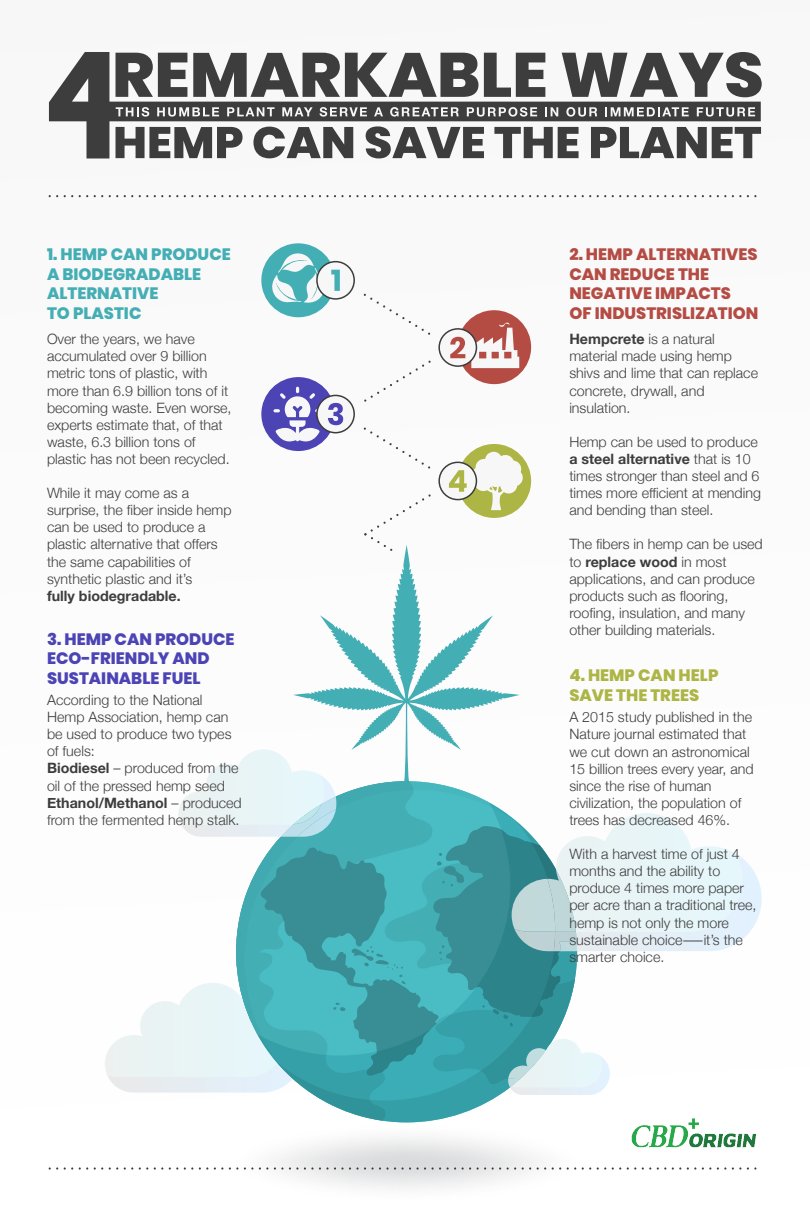
<style>
.page{position:relative;width:810px;height:1208px;background:#fff}
.page>*{position:absolute;margin:0;border:0;box-sizing:border-box;transform-origin:0 0}
.t1{font:800 16.5px/19.8px "Poppins";color:#b54c44}
.t2{font:800 16.5px/19.8px "Poppins";color:#44aeb5}
.t3{font:800 16.5px/19.8px "Poppins";color:#4c44b5}
.t4{font:800 16.5px/19.8px "Poppins";color:#adb544}
.t5{font:300 14.25px/17.1px "Helvetica Neue";color:#3d3d3d}
.t6{font:700 14.25px "Helvetica Neue";color:#3d3d3d}
.s1{font-weight:700}
</style>
<div class="page">
<svg style="left:49px;top:52px;width:712px;height:106px;fill:#3d3d3d"></svg>
<svg style="left:116px;top:107px;width:33px;height:10px"></svg>
<svg style="left:157px;top:107px;width:62px;height:10px"></svg>
<svg style="left:227px;top:107px;width:48px;height:9px"></svg>
<svg style="left:282px;top:107px;width:31px;height:9px"></svg>
<svg style="left:320px;top:107px;width:47px;height:10px"></svg>
<svg style="left:374px;top:107px;width:9px;height:9px"></svg>
<svg style="left:390px;top:107px;width:69px;height:10px"></svg>
<svg style="left:467px;top:107px;width:70px;height:10px"></svg>
<svg style="left:545px;top:107px;width:13px;height:9px"></svg>
<svg style="left:566px;top:107px;width:31px;height:10px"></svg>
<svg style="left:605px;top:107px;width:84px;height:9px"></svg>
<svg style="left:697px;top:107px;width:58px;height:10px"></svg>
<svg style="left:116px;top:127px;width:127px;height:31px"></svg>
<svg style="left:253px;top:127px;width:100px;height:31px"></svg>
<svg style="left:366px;top:126px;width:118px;height:32px"></svg>
<svg style="left:494px;top:127px;width:85px;height:31px"></svg>
<svg style="left:591px;top:127px;width:170px;height:31px"></svg>
<svg style="left:293px;top:554px;width:227px;height:227px"></svg>
<div style="left:107px;top:1063px;width:129px;height:29px;background:#e8f1f3"></div>
<div style="left:578px;top:853px;width:184px;height:98px;background:#e7f4f8"></div>
<img style="left:178px;top:749px;width:158px;height:72px">
<img style="left:180px;top:774px;width:156px;height:62px">
<img style="left:578px;top:1047px;width:20px;height:8px">
<img style="left:578px;top:1055px;width:32px;height:40px">
<svg style="left:236px;top:781px;width:342px;height:341px;background:#69b7bd"></svg>
<img style="left:236px;top:1137px;width:340px;height:51px">
<img style="left:631px;top:1118px;width:125px;height:30px">
<svg style="left:50px;top:1167px;width:707px;height:2px"></svg>
<svg style="left:50px;top:195px;width:707px;height:2px"></svg>
<div style="left:261px;top:243px;width:74px;height:74px;background:#44aeb5;border-radius:50%"></div>
<div style="left:261px;top:377px;width:74px;height:74px;background:#4c44b5;border-radius:50%"></div>
<div style="left:457px;top:310px;width:74px;height:74px;background:#b54c44;border-radius:50%"></div>
<div style="left:457px;top:444px;width:74px;height:74px;background:#adb544;border-radius:50%"></div>
<svg style="left:363px;top:293px;width:68px;height:42px"></svg>
<svg style="left:363px;top:427px;width:68px;height:42px"></svg>
<svg style="left:364px;top:360px;width:67px;height:42px"></svg>
<svg style="left:364px;top:494px;width:67px;height:60px"></svg>
<div style="left:317px;top:262px;width:37px;height:37px;background:#f7f7f7;border-radius:50%"></div>
<div style="left:316px;top:261px;width:39px;height:39px;border:2px solid #3d3d3d;border-radius:50%"></div>
<svg style="left:272px;top:251px;width:68px;height:52px"></svg>
<svg style="left:471px;top:322px;width:48px;height:46px"></svg>
<div style="left:439px;top:329px;width:37px;height:37px;background:#f7f7f7;border-radius:50%"></div>
<div style="left:438px;top:328px;width:39px;height:39px;border:2px solid #3d3d3d;border-radius:50%"></div>
<svg style="left:450px;top:337px;width:15px;height:21px"></svg>
<svg style="left:274px;top:387px;width:48px;height:54px"></svg>
<div style="left:317px;top:395px;width:37px;height:38px;background:#f7f7f7;border-radius:50%"></div>
<div style="left:316px;top:395px;width:39px;height:38px;border:2px solid #3d3d3d;border-radius:50%"></div>
<svg style="left:328px;top:403px;width:15px;height:22px"></svg>
<svg style="left:439px;top:462px;width:37px;height:37px"></svg>
<div style="left:438px;top:461px;width:39px;height:39px;border:2px solid #3d3d3d;border-radius:50%"></div>
<svg style="left:449px;top:452px;width:75px;height:58px"></svg>
<p class="t2" style="left:47px;top:244px;width:185px">1. HEMP CAN PRODUCE<br>A BIODEGRADABLE<br>ALTERNATIVE<br>TO PLASTIC</p>
<p class="t5" style="left:47px;top:332px;width:186px">Over the years, we have accumulated over 9 billion metric tons of plastic, with more than 6.9 billion tons of it becoming waste. Even worse, experts estimate that, of that waste, 6.3 billion tons of plastic has not been recycled.</p>
<p class="t5" style="left:47px;top:486px;width:186px">While it may come as a surprise, the fiber inside hemp can be used to produce a plastic alternative that offers the same capabilities of synthetic plastic and it’s</p>
<p class="t6" style="left:47px;top:590px;width:135px">fully biodegradable.</p>
<p class="t3" style="left:47px;top:629px;width:189px">3. HEMP CAN PRODUCE<br>ECO-FRIENDLY AND<br>SUSTAINABLE FUEL</p>
<p class="t5" style="left:47px;top:692px;width:196px">According to the National<br>Hemp Association, hemp can be used to produce two types of fuels:<br><span class="s1">Biodiesel</span> – produced from the oil of the pressed hemp seed<br><span class="s1">Ethanol/Methanol</span> – produced from the fermented hemp stalk.</p>
<p class="t1" style="left:569px;top:244px;width:190px">2. HEMP ALTERNATIVES<br>CAN REDUCE THE<br>NEGATIVE IMPACTS<br>OF INDUSTRISLIZATION</p>
<p class="t5" style="left:569px;top:332px;width:190px"><span class="s1">Hempcrete</span> is a natural material made using hemp shivs and lime that can replace concrete, drywall, and insulation.</p>
<p class="t5" style="left:569px;top:434px;width:193px">Hemp can be used to produce <span class="s1">a steel alternative</span> that is 10 times stronger than steel and 6 times more efficient at mending and bending than steel.</p>
<p class="t5" style="left:569px;top:537px;width:195px">The fibers in hemp can be used to <span class="s1">replace wood</span> in most applications, and can produce products such as flooring, roofing, insulation, and many other building materials.</p>
<p class="t4" style="left:569px;top:665px;width:151px">4. HEMP CAN HELP<br>SAVE THE TREES</p>
<p class="t5" style="left:569px;top:710px;width:186px">A 2015 study published in the<br>Nature journal estimated that we cut down an astronomical<br>15 billion trees every year, and since the rise of human civilization, the population of trees has decreased 46%.</p>
<p class="t5" style="left:569px;top:847px;width:189px">With a harvest time of just 4 months and the ability to produce 4 times more paper per acre than a traditional tree, hemp is not only the more sustainable choice―it’s the smarter choice.</p>
</div>
